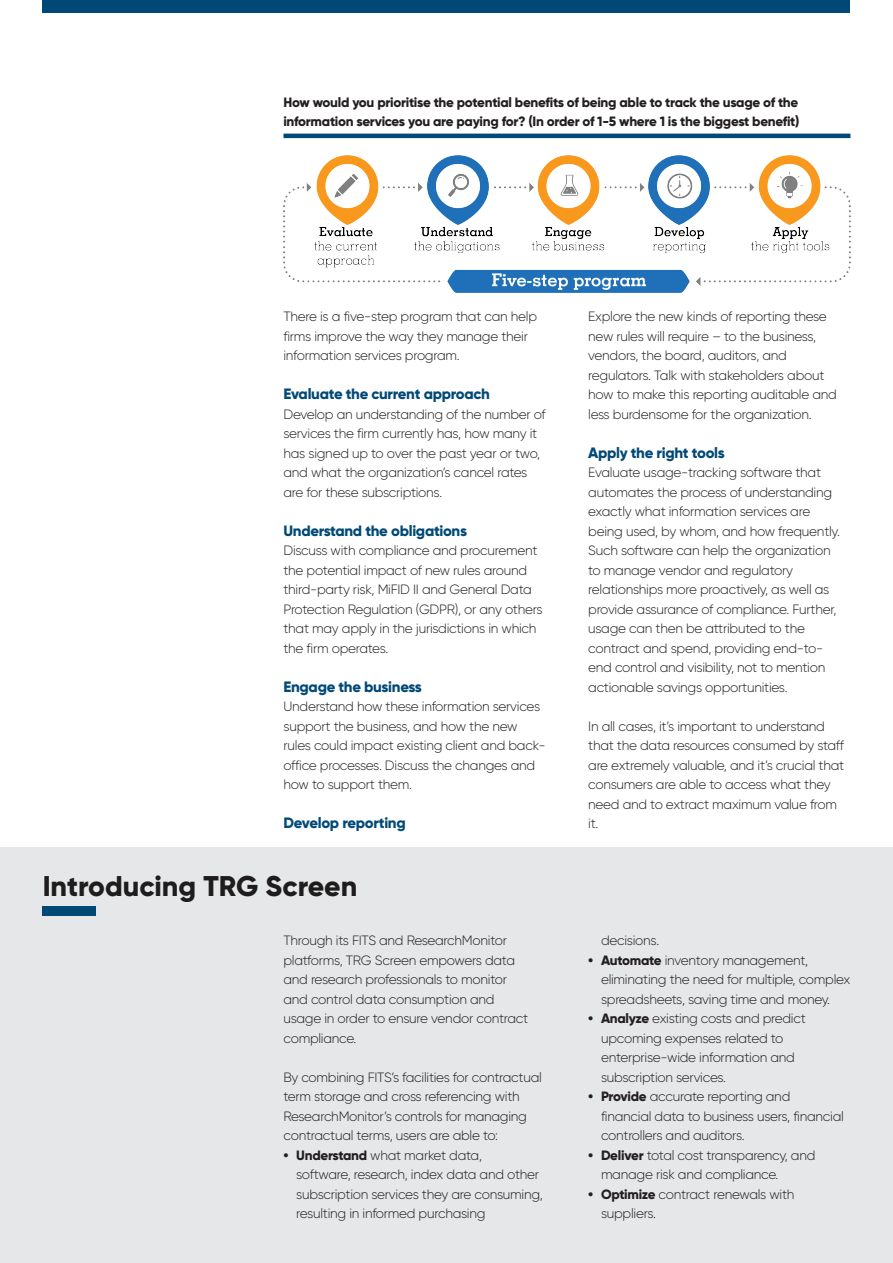
<style>
.page{position:relative;width:893px;height:1263px;background:#fff}
.page>*{position:absolute;margin:0;border:0;box-sizing:border-box;transform-origin:0 0}
.t1{font:800 28.5px "Gilroy";color:#231f20}
.Tekst{font:800 15px "Gilroy";letter-spacing:-.02em;color:#004977}
.Tekst-2{font:300 13.5px/19.5px "Gilroy";letter-spacing:-.02em;color:#231f20}
.Tekst-3{font:800 13.5px/19.5px "Gilroy";letter-spacing:-.02em;color:#231f20}
.s1{font-weight:800}
</style>
<div class="page">
<div style="left:0;top:848px;width:893px;height:415px;background:#e6e7e9"></div>
<div style="left:43px;top:0;width:807px;height:13px;background:#004977"></div>
<hr style="left:283px;top:134px;width:567px;height:4px;background:#004977">
<img style="left:283px;top:155px;width:567px;height:138px">
<div style="left:43px;top:906px;width:53px;height:10px;background:#004977"></div>
<p class="Tekst-3" style="left:283px;top:92px;width:518px">How would you prioritise the potential benefits of being able to track the usage of the information services you are paying for? (In order of 1-5 where 1 is the biggest benefit)</p>
<p class="Tekst-2" style="left:283px;top:306px;width:255px">There is a five-step program that can help firms improve the way they manage their information services program.</p>
<p class="Tekst" style="left:283px;top:384px;width:208px">Evaluate the current approach</p>
<p class="Tekst-2" style="left:283px;top:404px;width:264px">Develop an understanding of the number of services the firm currently has, how many it has signed up to over the past year or two, and what the organization’s cancel rates are for these subscriptions.</p>
<p class="Tekst" style="left:283px;top:521px;width:185px">Understand the obligations</p>
<p class="Tekst-2" style="left:283px;top:540px;width:261px">Discuss with compliance and procurement the potential impact of new rules around third-party risk, MiFID II and General Data Protection Regulation (GDPR), or any others that may apply in the jurisdictions in which the firm operates.</p>
<p class="Tekst" style="left:283px;top:677px;width:140px">Engage the business</p>
<p class="Tekst-2" style="left:283px;top:696px;width:264px">Understand how these information services support the business, and how the new rules could impact existing client and back&shy;office processes. Discuss the changes and how to support them.</p>
<p class="Tekst" style="left:283px;top:813px;width:124px">Develop reporting</p>
<h1 class="t1" style="left:43px;top:868px;width:316px">Introducing TRG Screen</h1>
<p class="Tekst-2" style="left:283px;top:930px;width:246px">Through its FITS and ResearchMonitor platforms, TRG Screen empowers data and research professionals to monitor and control data consumption and usage in order to ensure vendor contract compliance.</p>
<p class="Tekst-2" style="left:283px;top:1067px;width:260px">By combining FITS’s facilities for contractual term storage and cross referencing with ResearchMonitor’s controls for managing contractual terms, users are able to:</p>
<p class="Tekst-2" style="left:296px;top:1145px;width:248px;text-indent:-13px"><span class="s1">• Understand</span> what market data,<br>software, research, index data and other subscription services they are consuming, resulting in informed purchasing</p>
<p class="Tekst-2" style="left:588px;top:306px;width:250px">Explore the new kinds of reporting these new rules will require – to the business, vendors, the board, auditors, and regulators. Talk with stakeholders about how to make this reporting auditable and less burdensome for the organization.</p>
<p class="Tekst" style="left:588px;top:443px;width:138px">Apply the right tools</p>
<p class="Tekst-2" style="left:588px;top:462px;width:253px">Evaluate usage-tracking software that automates the process of understanding exactly what information services are being used, by whom, and how frequently.<br>Such software can help the organization to manage vendor and regulatory relationships more proactively, as well as provide assurance of compliance. Further, usage can then be attributed to the contract and spend, providing end-to&shy;end control and visibility, not to mention actionable savings opportunities.</p>
<p class="Tekst-2" style="left:588px;top:716px;width:258px">In all cases, it’s important to understand that the data resources consumed by staff are extremely valuable, and it’s crucial that consumers are able to access what they need and to extract maximum value from it.</p>
<p class="Tekst-2" style="left:601px;top:930px;width:60px">decisions.</p>
<p class="Tekst-2" style="left:601px;top:950px;width:251px;text-indent:-13px"><span class="s1">• Automate</span> inventory management, eliminating the need for multiple, complex spreadsheets, saving time and money.</p>
<p class="Tekst-2" style="left:601px;top:1008px;width:206px;text-indent:-13px"><span class="s1">• Analyze</span> existing costs and predict upcoming expenses related to enterprise-wide information and subscription services.</p>
<p class="Tekst-2" style="left:601px;top:1086px;width:244px;text-indent:-13px"><span class="s1">• Provide</span> accurate reporting and financial data to business users, financial controllers and auditors.</p>
<p class="Tekst-2" style="left:601px;top:1145px;width:216px;text-indent:-13px"><span class="s1">• Deliver</span> total cost transparency, and manage risk and compliance.</p>
<p class="Tekst-2" style="left:601px;top:1184px;width:195px;text-indent:-13px"><span class="s1">• Optimize</span> contract renewals with suppliers.</p>
</div>
